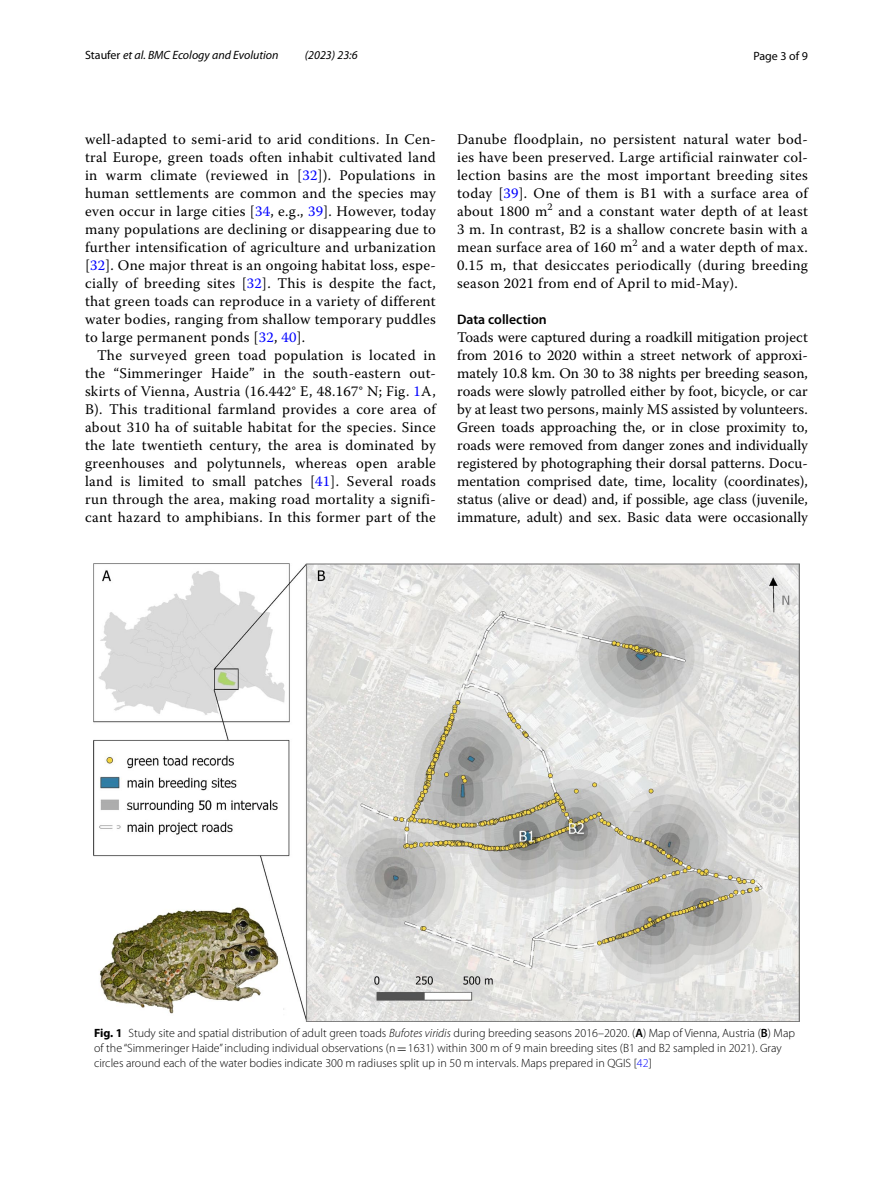
<style>
.page{position:relative;width:893px;height:1187px;background:#fff}
.page>*{position:absolute;margin:0;border:0;box-sizing:border-box;transform-origin:0 0}
.t1{font:14.7px/18px "Warnock Pro";letter-spacing:.02em;color:#000;text-align:justify}
.t2{font:600 13.8px "Myriad Pro";color:#000}
.t3{font:300 12px/15px "Myriad Pro";color:#000}
.t4{font:italic 12px "Myriad Pro";color:#000}
.t5{font:12px "Myriad Pro";color:#000}
.s1{font-style:normal}
.s2{color:#00f}
.s3{font-weight:700}
.s4{font-style:italic}
.s5{font-weight:600}
.s6{font-family:"MTSY";font-weight:400}
</style>
<div class="page">
<img style="left:94px;top:563px;width:705px;height:458px">
<p class="t4" style="left:85px;top:48px;width:195px"><span class="s1">Staufer</span> et al. BMC Ecology and Evolution</p>
<p class="t4" style="left:305px;top:48px;width:54px">(2023) 23:6</p>
<p class="t5" style="left:753px;top:48px;width:56px">Page 3 of 9</p>
<p class="t1" style="left:85px;top:130px;width:352px">well-adapted to semi-arid to arid conditions. In Cen&shy;tral Europe, green toads often inhabit cultivated land in warm climate (reviewed in [<span class="s2">32</span>]). Populations in human settlements are common and the species may even occur in large cities [<span class="s2">34</span>, e.g., <span class="s2">39</span>]. However, today many populations are declining or disappearing due to further intensification of agriculture and urbanization [<span class="s2">32</span>]. One major threat is an ongoing habitat loss, espe&shy;cially of breeding sites [<span class="s2">32</span>]. This is despite the fact, that green toads can reproduce in a variety of different water bodies, ranging from shallow temporary puddles to large permanent ponds [<span class="s2">32</span>, <span class="s2">40</span>].</p>
<p class="t1" style="left:85px;top:346px;width:352px;text-indent:12px">The surveyed green toad population is located in the “Simmeringer Haide” in the south-eastern out&shy;skirts of Vienna, Austria (16.442° E, 48.167° N; Fig. <span class="s2">1</span>A, B). This traditional farmland provides a core area of about 310 ha of suitable habitat for the species. Since the late twentieth century, the area is dominated by greenhouses and polytunnels, whereas open arable land is limited to small patches [<span class="s2">41</span>]. Several roads run through the area, making road mortality a signifi&shy;cant hazard to amphibians. In this former part of the</p>
<p class="t1" style="left:457px;top:130px;width:352px">Danube floodplain, no persistent natural water bod&shy;ies have been preserved. Large artificial rainwater col&shy;lection basins are the most important breeding sites today [<span class="s2">39</span>]. One of them is B1 with a surface area of about 1800 m<sup>2</sup> and a constant water depth of at least 3 m. In contrast, B2 is a shallow concrete basin with a mean surface area of 160 m<sup>2</sup> and a water depth of max.<br>0.15 m, that desiccates periodically (during breeding season 2021 from end of April to mid-May).</p>
<p class="t2" style="left:457px;top:310px;width:91px">Data collection</p>
<p class="t1" style="left:457px;top:328px;width:352px">Toads were captured during a roadkill mitigation project from 2016 to 2020 within a street network of approxi&shy;mately 10.8 km. On 30 to 38 nights per breeding season, roads were slowly patrolled either by foot, bicycle, or car by at least two persons, mainly MS assisted by volunteers.<br>Green toads approaching the, or in close proximity to, roads were removed from danger zones and individually registered by photographing their dorsal patterns. Docu&shy;mentation comprised date, time, locality (coordinates), status (alive or dead) and, if possible, age class (juvenile, immature, adult) and sex. Basic data were occasionally</p>
<p class="t3" style="left:94px;top:1025px;width:703px"><span class="s3">Fig. 1</span> Study site and spatial distribution of adult green toads <span class="s4">Bufotes viridis</span> during breeding seasons 2016–2020. (<span class="s5">A</span>) Map of Vienna, Austria (<span class="s5">B</span>) Map of the “Simmeringer Haide” including individual observations (n<span class="s6">=</span>1631) within 300 m of 9 main breeding sites (B1 and B2 sampled in 2021). Gray circles around each of the water bodies indicate 300 m radiuses split up in 50 m intervals. Maps prepared in QGIS [<span class="s2">42</span>]</p>
</div>
